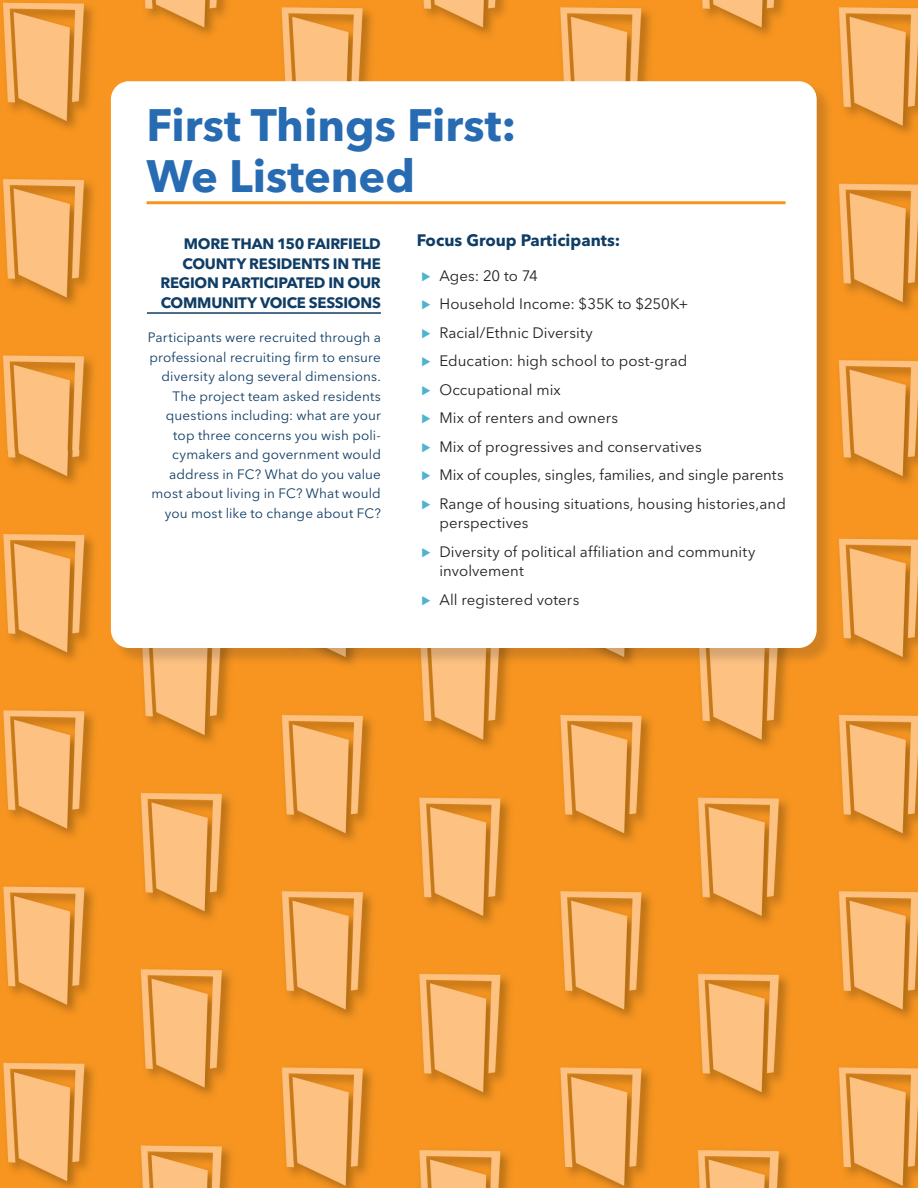
<style>
.page{position:relative;width:918px;height:1188px;background:#fff}
.page>*{position:absolute;margin:0;border:0;box-sizing:border-box;transform-origin:0 0}
.t1{font:700 45px/51px "Avenir Next LT Pro";color:#276bb3}
.BODY{font:700 16.5px "Avenir Next LT Pro";color:#0f3d65}
.t2{font:15px/19.5px "Avenir Next LT Pro";letter-spacing:.005em;color:#231f20}
.H3_1{font:700 15px/19.5px "Avenir Next LT Pro";letter-spacing:-.02em;color:#0f3d65;text-align:right}
.BODY-2{font:13.5px/19.5px "Avenir Next LT Pro";letter-spacing:.01em;color:#0f3d65;text-align:right}
.s1{font-family:"Proxima Nova";font-weight:700;color:#4db3cf}
</style>
<div class="page">
<img style="left:0;top:0;width:918px;height:450px">
<img style="left:0;top:450px;width:918px;height:738px">
<div style="left:112px;top:83px;width:722px;height:583px;background:#231f20;opacity:.18"></div>
<div style="left:111px;top:81px;width:706px;height:567px;background:#fff;border-radius:18px"></div>
<hr style="left:147px;top:312px;width:234px;height:2px;background:#0f3d65">
<hr style="left:147px;top:201px;width:639px;height:3px;background:#f79420">
<h2 class="t1" style="left:147px;top:100px;width:371px">First Things First:<br>We Listened</h2>
<p class="H3_1" style="left:160px;top:234px;width:222px">MORE THAN 150 FAIRFIELD<br>COUNTY RESIDENTS IN THE<br>REGION PARTICIPATED IN OUR<br>COMMUNITY VOICE SESSIONS</p>
<p class="BODY-2" style="left:148px;top:328px;width:235px">Participants were recruited through a professional recruiting firm to ensure diversity along several dimensions.<br>The project team asked residents questions including: what are your top three concerns you wish poli&shy;cymakers and government would address in FC? What do you value most about living in FC? What would you most like to change about FC?</p>
<p class="BODY" style="left:417px;top:230px;width:205px">Focus Group Participants:</p>
<p class="t2" style="left:421px;top:266px;width:118px"><span class="s1">⊲</span> Ages: 20 to 74</p>
<p class="t2" style="left:421px;top:294px;width:268px"><span class="s1">⊲</span> Household Income: $35K to $250K+</p>
<p class="t2" style="left:421px;top:323px;width:173px"><span class="s1">⊲</span> Racial/Ethnic Diversity</p>
<p class="t2" style="left:421px;top:351px;width:268px"><span class="s1">⊲</span> Education: high school to post-grad</p>
<p class="t2" style="left:421px;top:380px;width:141px"><span class="s1">⊲</span> Occupational mix</p>
<p class="t2" style="left:421px;top:408px;width:198px"><span class="s1">⊲</span> Mix of renters and owners</p>
<p class="t2" style="left:421px;top:437px;width:282px"><span class="s1">⊲</span> Mix of progressives and conservatives</p>
<p class="t2" style="left:421px;top:465px;width:364px"><span class="s1">⊲</span> Mix of couples, singles, families, and single parents</p>
<p class="t2" style="left:439px;top:494px;width:348px;text-indent:-18px"><span class="s1">⊲</span> Range of housing situations, housing histories,and perspectives</p>
<p class="t2" style="left:439px;top:542px;width:318px;text-indent:-18px"><span class="s1">⊲</span> Diversity of political affiliation and community involvement</p>
<p class="t2" style="left:421px;top:590px;width:159px"><span class="s1">⊲</span> All registered voters</p>
</div>
